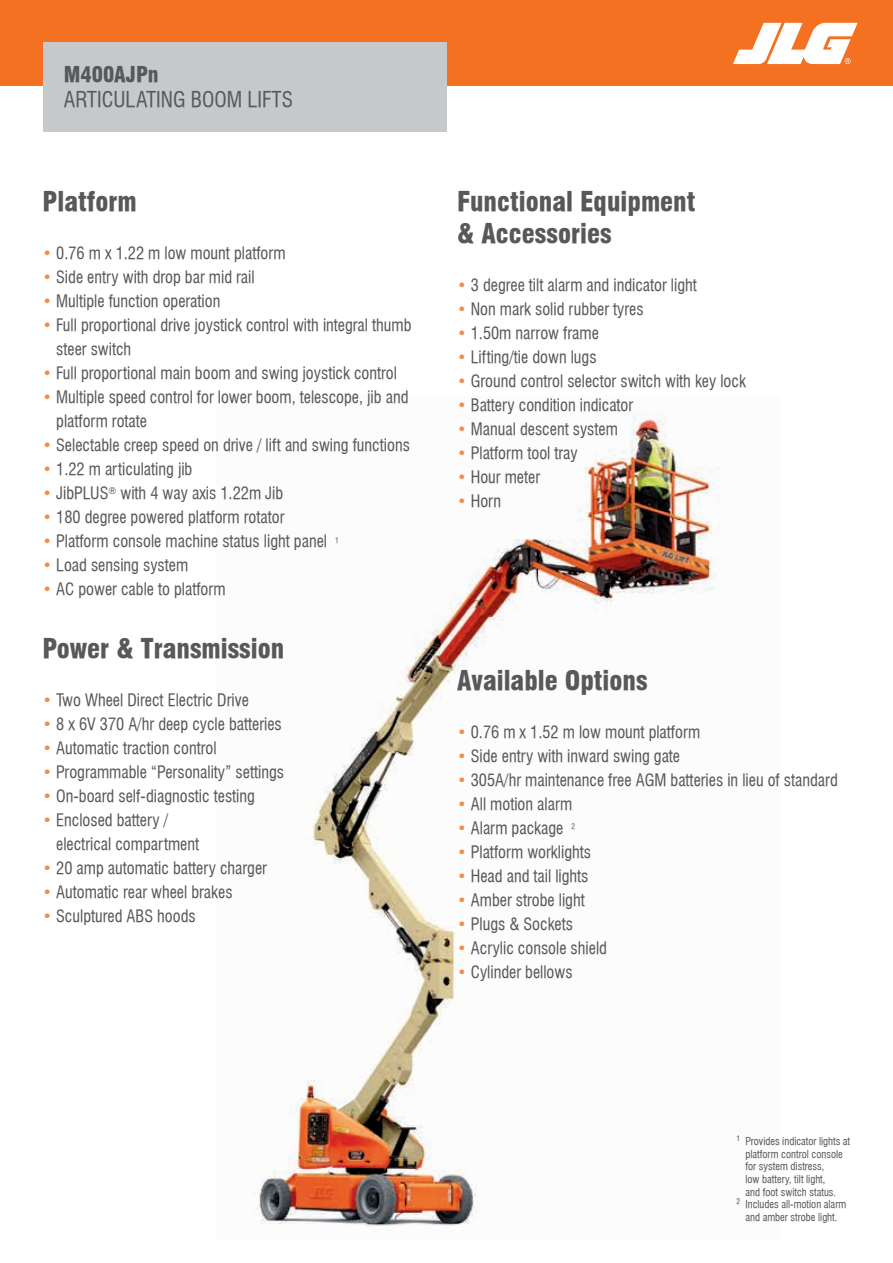
<style>
.page{position:relative;width:893px;height:1263px;background:#fff}
.page>*{position:absolute;margin:0;border:0;box-sizing:border-box;transform-origin:0 0}
.t1{font:26.25px/31.5px "Swiss 721 Black Condensed BT";color:#57585a}
.t2{font:21px "Swiss 721 Condensed BT";color:#57585a}
.t3{font:21px "Swiss 721 Black Condensed BT";color:#57585a}
.t4{font:16.5px/24px "Swiss 721 Condensed BT";color:#57585a}
.t5{font:10.5px "Swiss 721 Condensed BT";color:#57585a}
.s1{color:#f68b45}
</style>
<div class="page">
<div style="left:0;top:0;width:893px;height:85px;background:#f37121"></div>
<div style="left:43px;top:43px;width:403px;height:89px;background:#c7c8ca"></div>
<svg style="left:733px;top:23px;width:125px;height:41px"></svg>
<img style="left:253px;top:413px;width:468px;height:818px">
<p class="t3" style="left:64px;top:62px;width:96px">M400AJPn</p>
<p class="t2" style="left:64px;top:87px;width:231px">ARTICULATING BOOM LIFTS</p>
<h1 class="t1" style="left:43px;top:186px;width:96px">Platform</h1>
<p class="t4" style="left:43px;top:241px;width:245px"><span class="s1">•</span> 0.76 m x 1.22 m low mount platform</p>
<p class="t4" style="left:43px;top:265px;width:214px"><span class="s1">•</span> Side entry with drop bar mid rail</p>
<p class="t4" style="left:43px;top:289px;width:179px"><span class="s1">•</span> Multiple function operation</p>
<p class="t4" style="left:56px;top:313px;width:357px;text-indent:-14px"><span class="s1">•</span> Full proportional drive joystick control with integral thumb steer switch</p>
<p class="t4" style="left:43px;top:361px;width:356px"><span class="s1">•</span> Full proportional main boom and swing joystick control</p>
<p class="t4" style="left:56px;top:385px;width:354px;text-indent:-14px"><span class="s1">•</span> Multiple speed control for lower boom, telescope, jib and platform rotate</p>
<p class="t4" style="left:43px;top:433px;width:369px"><span class="s1">•</span> Selectable creep speed on drive / lift and swing functions</p>
<p class="t4" style="left:43px;top:457px;width:151px"><span class="s1">•</span> 1.22 m articulating jib</p>
<p class="t4" style="left:43px;top:481px;width:242px"><span class="s1">•</span> JibPLUS<sup>®</sup> with 4 way axis 1.22m Jib</p>
<p class="t4" style="left:43px;top:505px;width:243px"><span class="s1">•</span> 180 degree powered platform rotator</p>
<p class="t4" style="left:43px;top:529px;width:298px"><span class="s1">•</span> Platform console machine status light panel <sup>1</sup></p>
<p class="t4" style="left:43px;top:553px;width:147px"><span class="s1">•</span> Load sensing system</p>
<p class="t4" style="left:43px;top:577px;width:185px"><span class="s1">•</span> AC power cable to platform</p>
<h1 class="t1" style="left:43px;top:633px;width:243px">Power &amp; Transmission</h1>
<p class="t4" style="left:43px;top:688px;width:208px"><span class="s1">•</span> Two Wheel Direct Electric Drive</p>
<p class="t4" style="left:43px;top:712px;width:241px"><span class="s1">•</span> 8 x 6V 370 A/hr deep cycle batteries</p>
<p class="t4" style="left:43px;top:736px;width:176px"><span class="s1">•</span> Automatic traction control</p>
<p class="t4" style="left:43px;top:760px;width:243px"><span class="s1">•</span> Programmable “Personality” settings</p>
<p class="t4" style="left:43px;top:784px;width:214px"><span class="s1">•</span> On-board self-diagnostic testing</p>
<p class="t4" style="left:56px;top:808px;width:144px;text-indent:-14px"><span class="s1">•</span> Enclosed battery / electrical compartment</p>
<p class="t4" style="left:43px;top:856px;width:226px"><span class="s1">•</span> 20 amp automatic battery charger</p>
<p class="t4" style="left:43px;top:880px;width:192px"><span class="s1">•</span> Automatic rear wheel brakes</p>
<p class="t4" style="left:43px;top:904px;width:155px"><span class="s1">•</span> Sculptured ABS hoods</p>
<h1 class="t1" style="left:457px;top:186px;width:240px">Functional Equipment &amp; Accessories</h1>
<p class="t4" style="left:457px;top:273px;width:241px"><span class="s1">•</span> 3 degree tilt alarm and indicator light</p>
<p class="t4" style="left:457px;top:297px;width:188px"><span class="s1">•</span> Non mark solid rubber tyres</p>
<p class="t4" style="left:457px;top:321px;width:143px"><span class="s1">•</span> 1.50m narrow frame</p>
<p class="t4" style="left:457px;top:345px;width:141px"><span class="s1">•</span> Lifting/tie down lugs</p>
<p class="t4" style="left:457px;top:369px;width:290px"><span class="s1">•</span> Ground control selector switch with key lock</p>
<p class="t4" style="left:457px;top:393px;width:178px"><span class="s1">•</span> Battery condition indicator</p>
<p class="t4" style="left:457px;top:417px;width:162px"><span class="s1">•</span> Manual descent system</p>
<p class="t4" style="left:457px;top:441px;width:122px"><span class="s1">•</span> Platform tool tray</p>
<p class="t4" style="left:457px;top:465px;width:84px"><span class="s1">•</span> Hour meter</p>
<p class="t4" style="left:457px;top:489px;width:45px"><span class="s1">•</span> Horn</p>
<h1 class="t1" style="left:457px;top:664px;width:192px">Available Options</h1>
<p class="t4" style="left:457px;top:720px;width:245px"><span class="s1">•</span> 0.76 m x 1.52 m low mount platform</p>
<p class="t4" style="left:457px;top:744px;width:225px"><span class="s1">•</span> Side entry with inward swing gate</p>
<p class="t4" style="left:457px;top:768px;width:382px"><span class="s1">•</span> 305A/hr maintenance free AGM batteries in lieu of standard</p>
<p class="t4" style="left:457px;top:792px;width:117px"><span class="s1">•</span> All motion alarm</p>
<p class="t4" style="left:457px;top:816px;width:120px"><span class="s1">•</span> Alarm package <sup>2</sup></p>
<p class="t4" style="left:457px;top:840px;width:135px"><span class="s1">•</span> Platform worklights</p>
<p class="t4" style="left:457px;top:864px;width:133px"><span class="s1">•</span> Head and tail lights</p>
<p class="t4" style="left:457px;top:888px;width:129px"><span class="s1">•</span> Amber strobe light</p>
<p class="t4" style="left:457px;top:912px;width:117px"><span class="s1">•</span> Plugs &amp; Sockets</p>
<p class="t4" style="left:457px;top:936px;width:151px"><span class="s1">•</span> Acrylic console shield</p>
<p class="t4" style="left:457px;top:960px;width:117px"><span class="s1">•</span> Cylinder bellows</p>
<p class="t5" style="left:736px;top:1135px;width:115px"><sup>1</sup> Provides indicator lights at</p>
<p class="t5" style="left:745px;top:1147px;width:99px">platform control console</p>
<p class="t5" style="left:745px;top:1160px;width:81px">for system distress,</p>
<p class="t5" style="left:745px;top:1173px;width:82px">low battery, tilt light,</p>
<p class="t5" style="left:745px;top:1185px;width:92px">and foot switch status.</p>
<p class="t5" style="left:736px;top:1198px;width:111px"><sup>2</sup> Includes all-motion alarm</p>
<p class="t5" style="left:745px;top:1210px;width:93px">and amber strobe light.</p>
</div>
